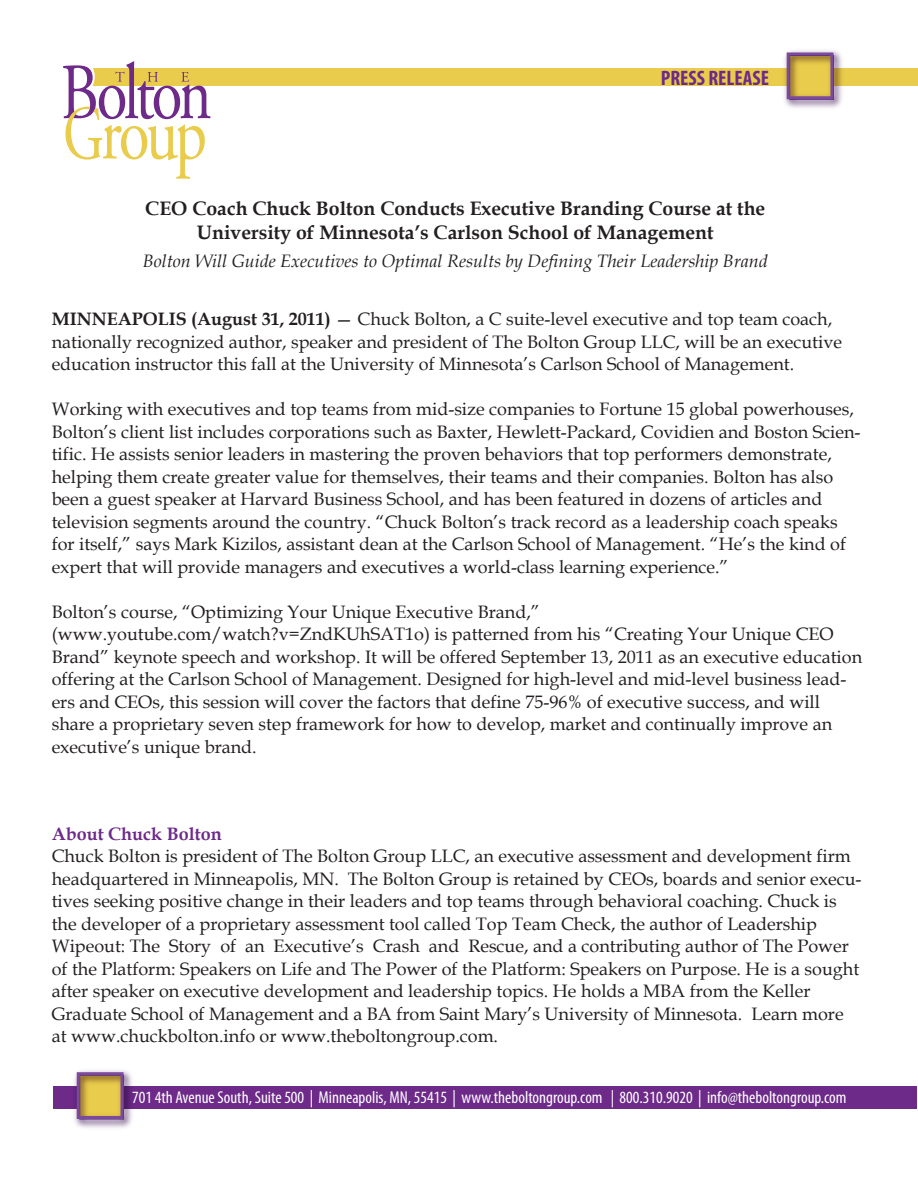
<style>
.page{position:relative;width:918px;height:1188px;background:#fff}
.page>*{position:absolute;margin:0;border:0;box-sizing:border-box;transform-origin:0 0}
.t1{font:700 condensed 21px "Myriad Pro";color:#6d2a89}
.t2{font:700 19.5px/23.4px "Book Antiqua";color:#231f20;text-align:center}
.t3{font:18px/22.5px "Book Antiqua";color:#231f20}
.t4{font:italic 18px "Book Antiqua";color:#231f20}
.t5{font:700 18px "Book Antiqua";color:#6d2a89}
.t6{font:condensed 17.25px "Myriad Pro";color:#fff}
.s1{font-weight:700}
</style>
<div class="page">
<div style="left:91px;top:69px;width:827px;height:17px;background:#e9cc4b"></div>
<div style="left:53px;top:1086px;width:864px;height:22px;background:#6d2a89"></div>
<svg style="left:63px;top:61px;width:147px;height:118px"></svg>
<img style="left:71px;top:1070px;width:65px;height:58px">
<div style="left:77px;top:1072px;width:47px;height:47px;border:3px solid #7c4a9d"></div>
<img style="left:781px;top:50px;width:64px;height:58px">
<div style="left:787px;top:52px;width:46px;height:47px;border:3px solid #7c4a9d"></div>
<p class="t1" style="left:661px;top:64px;width:110px">PRESS RELEASE</p>
<p class="t2" style="left:145px;top:197px;width:622px">CEO Coach Chuck Bolton Conducts Executive Branding Course at the<br>University of Minnesota’s Carlson School of Management</p>
<p class="t4" style="left:143px;top:248px;width:627px">Bolton Will Guide Executives to Optimal Results by Defining Their Leadership Brand</p>
<p class="t3" style="left:52px;top:307px;width:792px"><span class="s1">MINNEAPOLIS (August 31, 2011)</span> — Chuck Bolton, a C suite-level executive and top team coach, nationally recognized author, speaker and president of The Bolton Group LLC, will be an executive education instructor this fall at the University of Minnesota’s Carlson School of Management.</p>
<p class="t3" style="left:52px;top:397px;width:810px">Working with executives and top teams from mid-size companies to Fortune 15 global powerhouses, Bolton’s client list includes corporations such as Baxter, Hewlett-Packard, Covidien and Boston Scien&shy;tific. He assists senior leaders in mastering the proven behaviors that top performers demonstrate, helping them create greater value for themselves, their teams and their companies. Bolton has also been a guest speaker at Harvard Business School, and has been featured in dozens of articles and television segments around the country. “Chuck Bolton’s track record as a leadership coach speaks for itself,” says Mark Kizilos, assistant dean at the Carlson School of Management. “He’s the kind of expert that will provide managers and executives a world-class learning experience.”</p>
<p class="t3" style="left:52px;top:600px;width:812px">Bolton’s course, “Optimizing Your Unique Executive Brand,” (www.youtube.com/watch?v=ZndKUhSAT1o) is patterned from his “Creating Your Unique CEO Brand” keynote speech and workshop. It will be offered September 13, 2011 as an executive education offering at the Carlson School of Management. Designed for high-level and mid-level business lead&shy;ers and CEOs, this session will cover the factors that define 75-96% of executive success, and will share a proprietary seven step framework for how to develop, market and continually improve an executive’s unique brand.</p>
<p class="t5" style="left:52px;top:822px;width:171px">About Chuck Bolton</p>
<p class="t3" style="left:52px;top:845px;width:811px">Chuck Bolton is president of The Bolton Group LLC, an executive assessment and development firm headquartered in Minneapolis, MN. The Bolton Group is retained by CEOs, boards and senior execu&shy;tives seeking positive change in their leaders and top teams through behavioral coaching. Chuck is the developer of a proprietary assessment tool called Top Team Check, the author of Leadership Wipeout: The Story of an Executive’s Crash and Rescue, and a contributing author of The Power of the Platform: Speakers on Life and The Power of the Platform: Speakers on Purpose. He is a sought after speaker on executive development and leadership topics. He holds a MBA from the Keller Graduate School of Management and a BA from Saint Mary’s University of Minnesota. Learn more at www.chuckbolton.info or www.theboltongroup.com.</p>
<p class="t6" style="left:132px;top:1087px;width:716px">701 4th Avenue South, Suite 500 | Minneapolis, MN, 55415 | www.theboltongroup.com | 800.310.9020 | info@theboltongroup.com</p>
</div>
